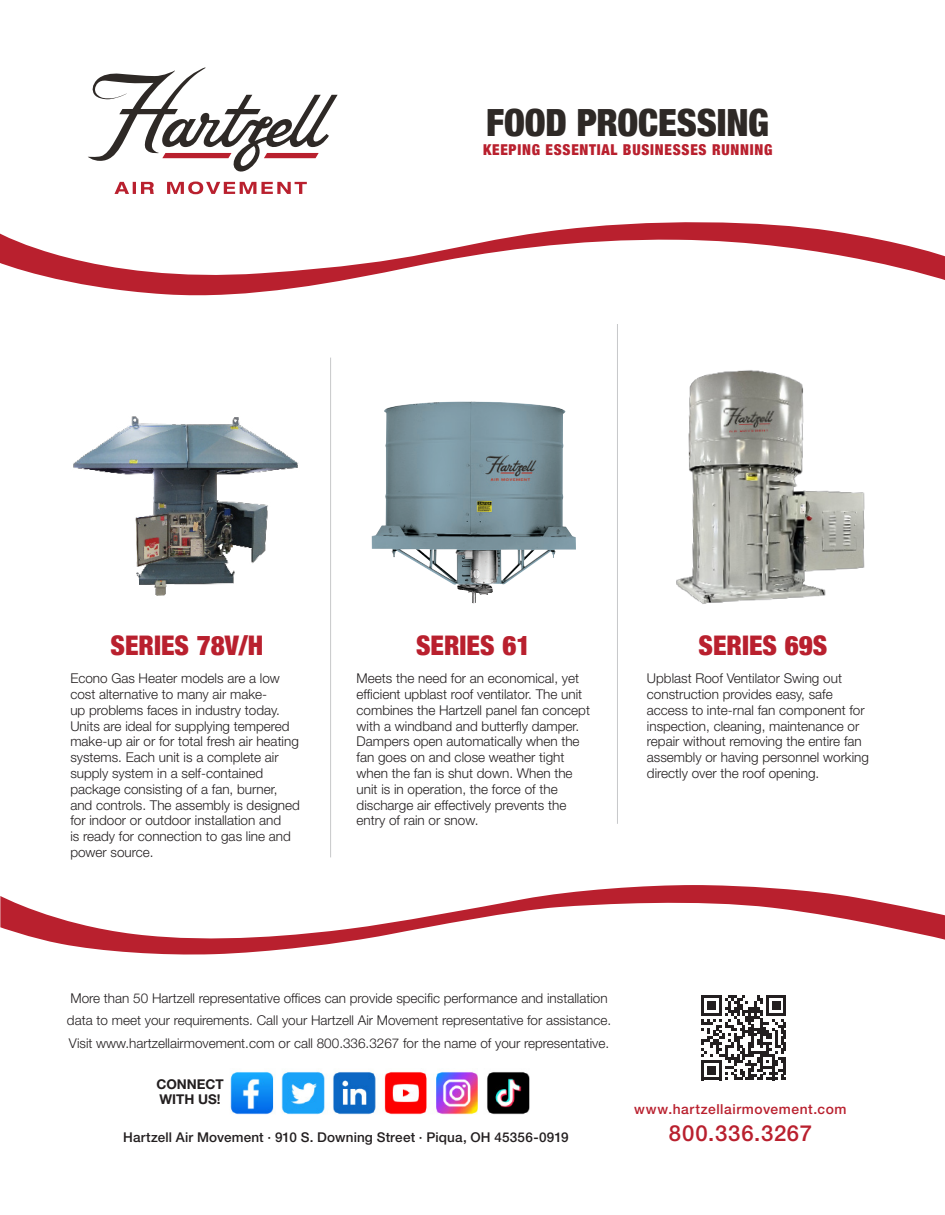
<style>
.page{position:relative;width:945px;height:1215px;background:#fff}
.page>*{position:absolute;margin:0;border:0;box-sizing:border-box;transform-origin:0 0}
.t1{font:900 condensed 37.5px "Helvetica Neue";letter-spacing:-.005em;color:#2e2926}
.t2{font:900 condensed 27px "Helvetica Neue";color:#b9202e}
.t3{font:500 22.2px "Helvetica Neue LT Std";letter-spacing:.035em;color:#b9202e}
.t4{font:900 condensed 15px "Helvetica Neue";letter-spacing:.05em;color:#b9202e}
.t5{font:500 13.8px "Helvetica Neue LT Std";letter-spacing:.04em;color:#b9202e}
.t6{font:300 13.5px/15.8px "Helvetica Neue LT Std";color:#231f20}
.t7{font:500 13.5px "Helvetica Neue LT Std";letter-spacing:.01em;color:#231f20}
.t8{font:700 13.5px/15px "Helvetica Neue LT Std";color:#231f20}
</style>
<div class="page">
<hr style="left:617px;top:324px;width:1px;height:500px;background:#c7c8ca">
<hr style="left:330px;top:358px;width:1px;height:499px;background:#c7c8ca">
<img style="left:73px;top:416px;width:225px;height:180px">
<img style="left:372px;top:401px;width:204px;height:202px">
<img style="left:676px;top:370px;width:189px;height:234px">
<svg style="left:0;top:222px;width:945px;height:74px"></svg>
<svg style="left:114px;top:182px;width:193px;height:12px"></svg>
<svg style="left:88px;top:68px;width:249px;height:104px"></svg>
<img style="left:230px;top:1071px;width:300px;height:44px">
<svg style="left:701px;top:995px;width:85px;height:85px"></svg>
<svg style="left:0;top:885px;width:945px;height:70px"></svg>
<h1 class="t1" style="left:486px;top:92px;width:284px">FOOD PROCESSING</h1>
<p class="t4" style="left:483px;top:137px;width:291px">KEEPING ESSENTIAL BUSINESSES RUNNING</p>
<h2 class="t2" style="left:111px;top:623px;width:154px">SERIES 78V/H</h2>
<p class="t6" style="left:70px;top:671px;width:231px">Econo Gas Heater models are a low cost alternative to many air make-<br>up problems faces in industry today.<br>Units are ideal for supplying tempered make-up air or for total fresh air heating systems. Each unit is a complete air supply system in a self-contained package consisting of a fan, burner, and controls. The assembly is designed for indoor or outdoor installation and<br>is ready for connection to gas line and power source.</p>
<h2 class="t2" style="left:416px;top:623px;width:116px">SERIES 61</h2>
<p class="t6" style="left:357px;top:671px;width:235px">Meets the need for an economical, yet efficient upblast roof ventilator. The unit combines the Hartzell panel fan concept with a windband and butterfly damper.<br>Dampers open automatically when the fan goes on and close weather tight when the fan is shut down. When the unit is in operation, the force of the discharge air effectively prevents the entry of rain or snow.</p>
<h2 class="t2" style="left:699px;top:623px;width:130px">SERIES 69S</h2>
<p class="t6" style="left:647px;top:671px;width:224px">Upblast Roof Ventilator Swing out construction provides easy, safe access to inte-rnal fan component for inspection, cleaning, maintenance or repair without removing the entire fan assembly or having personnel working directly over the roof opening.</p>
<p class="t6" style="left:67px;top:986px;width:546px;line-height:22.5px">More than 50 Hartzell representative offices can provide specific performance and installation data to meet your requirements. Call your Hartzell Air Movement representative for assistance.<br>Visit www.hartzellairmovement.com or call 800.336.3267 for the name of your representative.</p>
<p class="t8" style="left:156px;top:1076px;width:69px">CONNECT<br>WITH US!</p>
<p class="t7" style="left:123px;top:1129px;width:447px">Hartzell Air Movement · 910 S. Downing Street · Piqua, OH 45356-0919</p>
<p class="t5" style="left:634px;top:1101px;width:214px">www.hartzellairmovement.com</p>
<h3 class="t3" style="left:669px;top:1120px;width:145px">800.336.3267</h3>
</div>
